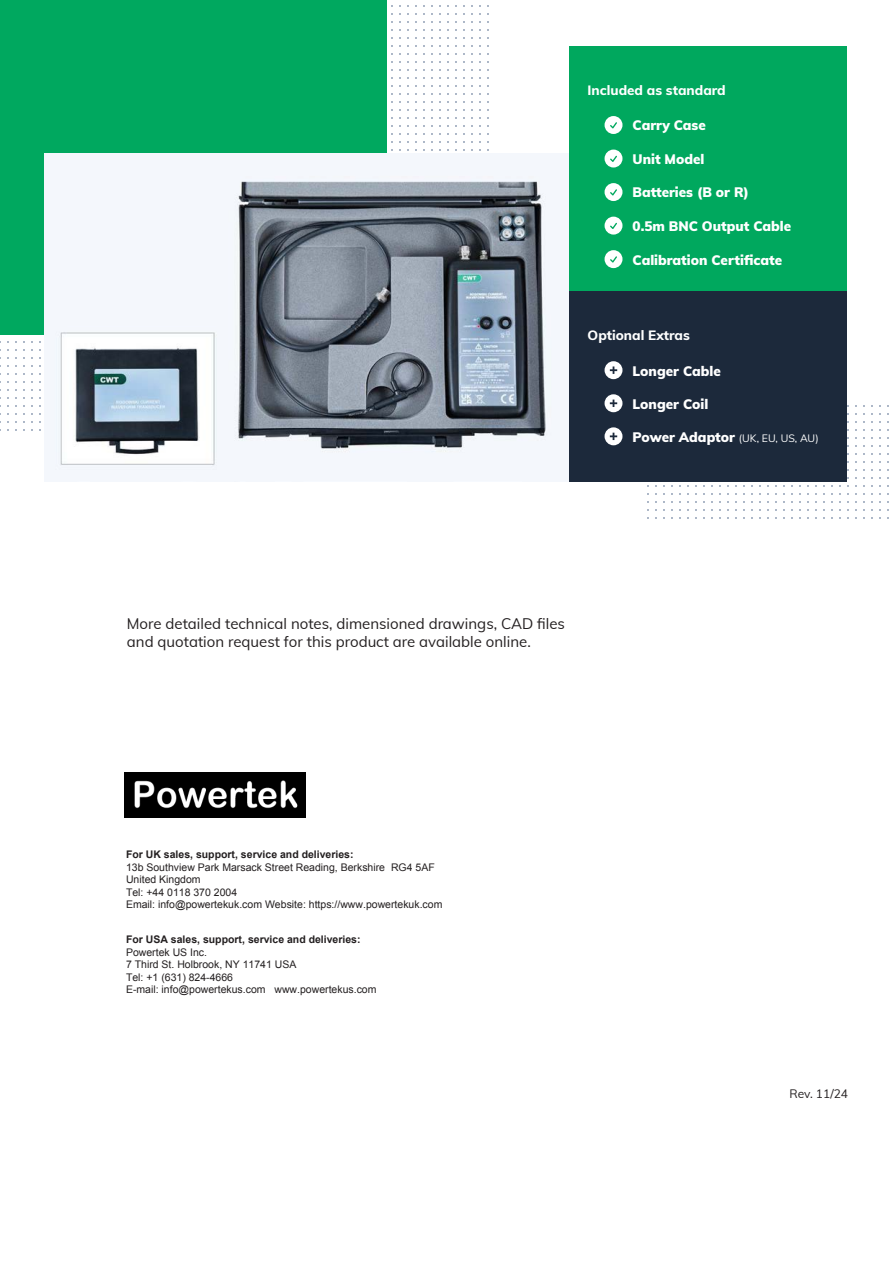
<style>
.page{position:relative;width:893px;height:1263px;background:#fff}
.page>*{position:absolute;margin:0;border:0;box-sizing:border-box;transform-origin:0 0}
.t1{font:15px/18px "Muli";color:#231f20}
.t2{font:900 13.5px "Muli";color:#fff}
.t3{font:800 13.5px "Muli";color:#fff}
.t4{font:12px "Muli";color:#231f20}
.t5{font:10.5px/12.6px "Arial";color:#231f20}
.t6{font:10.5px/12.6px "Arial";color:#231f20}
.t7{font:700 10.5px "Arial";color:#231f20}
.t8{font:10.5px "Muli";color:#fff}
.s1{font-weight:900;font-size:13.5px}
.s2{font-style:inherit}
</style>
<div class="page">
<svg style="left:647px;top:405px;width:242px;height:114px"></svg>
<svg style="left:0;top:5px;width:489px;height:426px"></svg>
<div style="left:0;top:0;width:387px;height:334px;background:#00a85f"></div>
<img style="left:44px;top:153px;width:525px;height:329px">
<div style="left:570px;top:46px;width:277px;height:254px;background:#00a85e"></div>
<svg style="left:605px;top:116px;width:17px;height:18px"></svg>
<svg style="left:605px;top:150px;width:17px;height:17px"></svg>
<svg style="left:605px;top:183px;width:17px;height:18px"></svg>
<svg style="left:605px;top:217px;width:17px;height:18px"></svg>
<svg style="left:605px;top:250px;width:17px;height:18px"></svg>
<div style="left:570px;top:291px;width:277px;height:191px;background:#1c293b"></div>
<div style="left:605px;top:361px;width:17px;height:18px;background:#fff;border-radius:50%"></div>
<svg style="left:610px;top:366px;width:7px;height:8px"></svg>
<div style="left:605px;top:394px;width:17px;height:18px;background:#fff;border-radius:50%"></div>
<svg style="left:610px;top:400px;width:7px;height:7px"></svg>
<div style="left:605px;top:427px;width:17px;height:18px;background:#fff;border-radius:50%"></div>
<svg style="left:610px;top:433px;width:7px;height:7px"></svg>
<img style="left:124px;top:772px;width:182px;height:45px">
<p class="t3" style="left:588px;top:80px;width:140px">Included as standard</p>
<p class="t2" style="left:633px;top:116px;width:75px">Carry Case</p>
<p class="t2" style="left:633px;top:149px;width:73px">Unit Model</p>
<p class="t2" style="left:633px;top:183px;width:118px">Batteries (B or R)</p>
<p class="t2" style="left:633px;top:216px;width:160px">0.5m BNC Output Cable</p>
<p class="t2" style="left:633px;top:250px;width:151px">Calibration Certificate</p>
<p class="t3" style="left:588px;top:325px;width:104px">Optional Extras</p>
<p class="t2" style="left:633px;top:361px;width:90px">Longer Cable</p>
<p class="t2" style="left:633px;top:394px;width:77px">Longer Coil</p>
<p class="t8" style="left:633px;top:430px;width:188px"><span class="s1">Power Adaptor</span> (UK, EU, US, AU)</p>
<h1 class="t1" style="left:127px;top:614px;width:440px">More detailed technical notes, dimensioned drawings, CAD files and quotation request for this product are available online.</h1>
<p class="t7" style="left:126px;top:847px;width:229px">For UK sales, support, service and deliveries:</p>
<p class="t5" style="left:126px;top:861px;width:318px">13b Southview Park Marsack Street Reading, Berkshire RG4 5AF United Kingdom<br>Tel: +44 0118 370 2004<br>Email: info@powertekuk.com Website: https://www.powertekuk.com</p>
<p class="t7" style="left:126px;top:932px;width:236px">For USA sales, support, service and deliveries:</p>
<p class="t5" style="left:126px;top:946px;width:83px">Powertek US Inc.</p>
<p class="t6" style="left:126px;top:958px;width:252px">7 Third St. Holbrook, NY 11741 USA<br><span class="s2">T</span>el: +1 (631) <span class="s2">824-4666<br></span>E-mail: info@powertekus.com <span class="s2">www.powertekus.com</span></p>
<p class="t4" style="left:789px;top:1085px;width:60px">Rev. 11/24</p>
</div>
